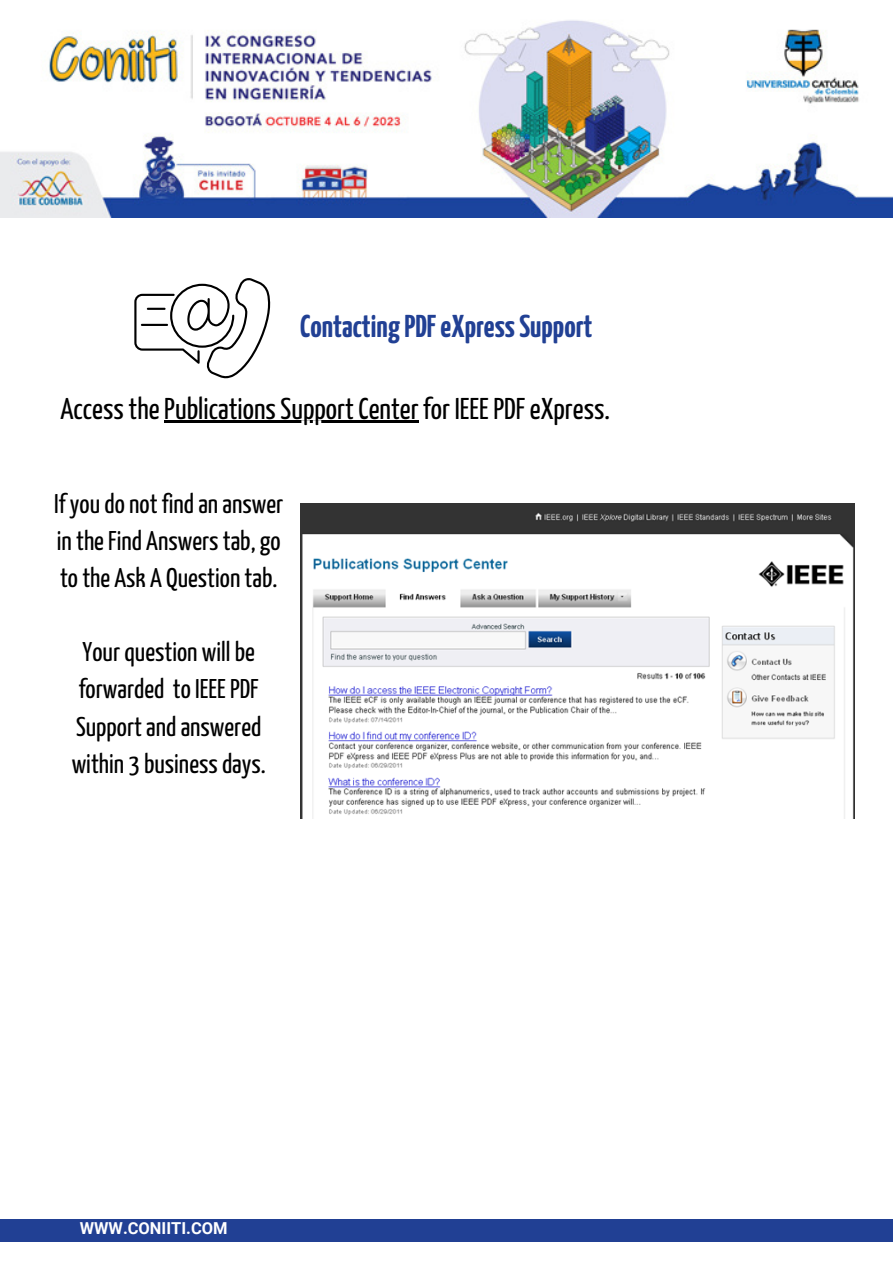
<style>
.page{position:relative;width:893px;height:1264px;background:#fff}
.page>*{position:absolute;margin:0;border:0;box-sizing:border-box;transform-origin:0 0}
.t1{font:700 31.5px "Yanone Kaffeesatz";color:#214094}
.t2{font:30px "Yanone Kaffeesatz";color:#000}
.t3{font:27px/37px "Yanone Kaffeesatz";color:#000;text-align:justify}
.t4{font:700 16.5px "Roboto";color:#fff}
</style>
<div class="page">
<img style="left:0;top:20px;width:892px;height:197px">
<div style="left:0;top:1219px;width:892px;height:23px;background:#214094"></div>
<svg style="left:134px;top:278px;width:137px;height:100px"></svg>
<hr style="left:141px;top:324px;width:27px;height:2px;background:#000">
<img style="left:300px;top:503px;width:554px;height:315px">
<hr style="left:164px;top:421px;width:254px;height:2px;background:#000">
<p class="t1" style="left:300px;top:313px;width:294px">ContactingPDFeXpressSupport</p>
<p class="t2" style="left:60px;top:396px;width:551px">Access the Publications Support Center for IEEE PDF eXpress.</p>
<p class="t3" style="left:54px;top:487px;width:230px">Ifyou do not find an answer in the Find Answers tab, go to the Ask A Question tab.</p>
<p class="t3" style="left:72px;top:635px;width:195px;text-align:center">Your question will be forwarded to IEEE PDF<br>Support and answered within 3 business days.</p>
<p class="t4" style="left:80px;top:1219px;width:149px">WWW.CONIITI.COM</p>
</div>
